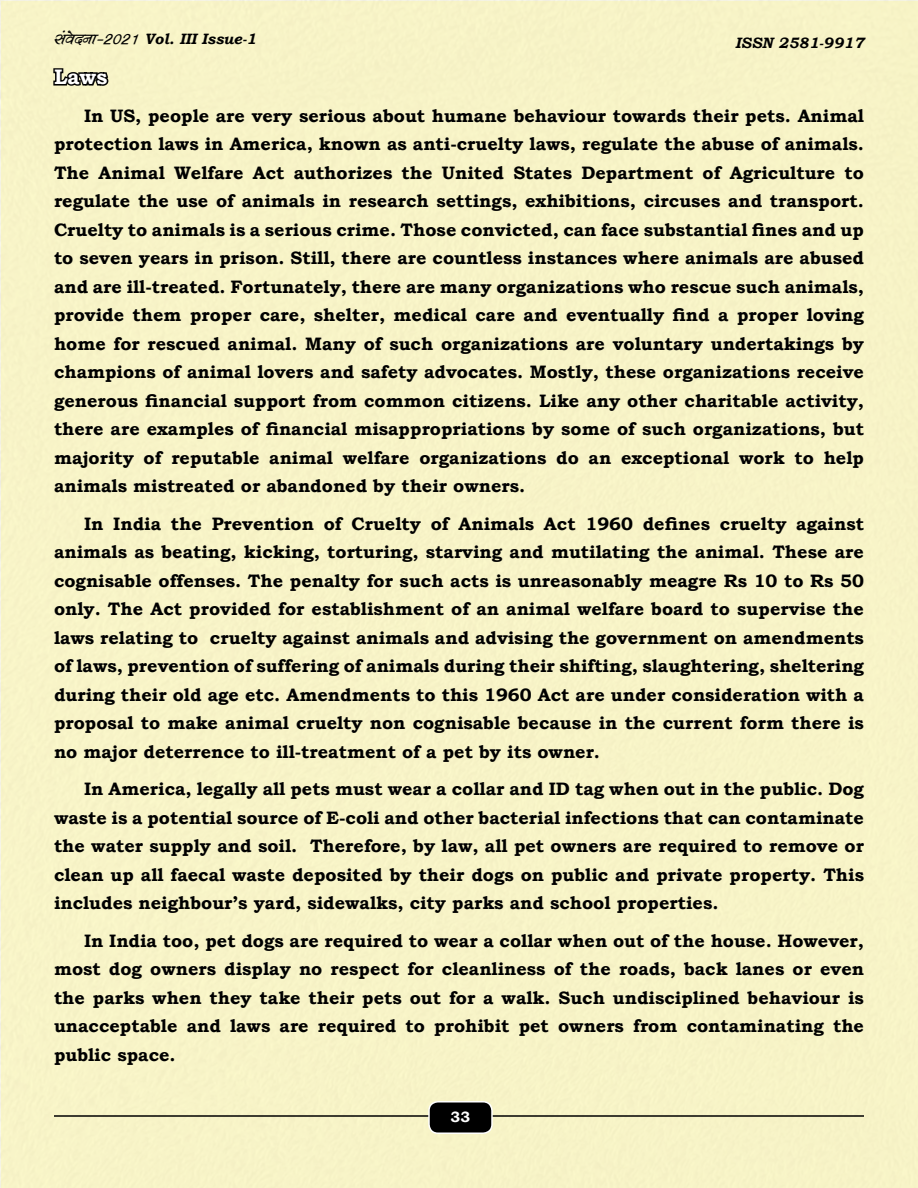
<style>
.page{position:relative;width:918px;height:1188px;background:#fff}
.page>*{position:absolute;margin:0;border:0;box-sizing:border-box;transform-origin:0 0}
.Eng__Text_Sub_Headin{font:700 21px "Bookman Old Style";color:#fff}
.English_Paragrah{font:700 18px/28.5px "Bookman Old Style";color:#000;text-align:justify}
.t1{font:italic 700 15px "Bookman Old Style";color:#000}
.Eng__Article_Heading{font:700 15px "Bookman Old Style";color:#fff}
.s1{font-family:"Kruti Dev 500";font-weight:900;font-size:18px}
</style>
<div class="page">
<div style="left:2px;top:2px;width:916px;height:1186px;background:#f7f3c7"></div>
<svg style="left:53px;top:68px;width:56px;height:18px"></svg>
<hr style="left:54px;top:1115px;width:810px;height:2px;background:#000">
<div style="left:429px;top:1102px;width:63px;height:31px;background:#000;border-radius:9px"></div>
<div style="left:428px;top:1101px;width:65px;height:33px;border:2px solid #fff;border-radius:9px"></div>
<div style="left:430px;top:1111px;width:60px;height:12px;background:#000;border-radius:4px"></div>
<p class="t1" style="left:54px;top:28px;width:204px"><span class="s1">laosnuk&amp;2021</span> Vol. III Issue-1</p>
<p class="t1" style="left:735px;top:32px;width:130px">ISSN 2581-9917</p>
<p class="Eng__Text_Sub_Headin" style="left:54px;top:62px;width:55px">Laws</p>
<p class="English_Paragrah" style="left:54px;top:101px;width:812px;text-indent:30px">In US, people are very serious about humane behaviour towards their pets. Animal protection laws in America, known as anti-cruelty laws, regulate the abuse of animals.<br>The Animal Welfare Act authorizes the United States Department of Agriculture to regulate the use of animals in research settings, exhibitions, circuses and transport.<br>Cruelty to animals is a serious crime. Those convicted, can face substantial fines and up to seven years in prison. Still, there are countless instances where animals are abused and are ill-treated. Fortunately, there are many organizations who rescue such animals, provide them proper care, shelter, medical care and eventually find a proper loving home for rescued animal. Many of such organizations are voluntary undertakings by champions of animal lovers and safety advocates. Mostly, these organizations receive generous financial support from common citizens. Like any other charitable activity, there are examples of financial misappropriations by some of such organizations, but majority of reputable animal welfare organizations do an exceptional work to help animals mistreated or abandoned by their owners.</p>
<p class="English_Paragrah" style="left:54px;top:509px;width:812px;text-indent:30px">In India the Prevention of Cruelty of Animals Act 1960 defines cruelty against animals as beating, kicking, torturing, starving and mutilating the animal. These are cognisable offenses. The penalty for such acts is unreasonably meagre Rs 10 to Rs 50 only. The Act provided for establishment of an animal welfare board to supervise the laws relating to cruelty against animals and advising the government on amendments of laws, prevention of suffering of animals during their shifting, slaughtering, sheltering during their old age etc. Amendments to this 1960 Act are under consideration with a proposal to make animal cruelty non cognisable because in the current form there is no major deterrence to ill-treatment of a pet by its owner.</p>
<p class="English_Paragrah" style="left:54px;top:774px;width:812px;text-indent:30px">In America, legally all pets must wear a collar and ID tag when out in the public. Dog waste is a potential source of E-coli and other bacterial infections that can contaminate the water supply and soil. Therefore, by law, all pet owners are required to remove or clean up all faecal waste deposited by their dogs on public and private property. This includes neighbour’s yard, sidewalks, city parks and school properties.</p>
<p class="English_Paragrah" style="left:54px;top:926px;width:812px;text-indent:30px">In India too, pet dogs are required to wear a collar when out of the house. However, most dog owners display no respect for cleanliness of the roads, back lanes or even the parks when they take their pets out for a walk. Such undisciplined behaviour is unacceptable and laws are required to prohibit pet owners from contaminating the public space.</p>
<p class="Eng__Article_Heading" style="left:451px;top:1106px;width:21px">33</p>
</div>
